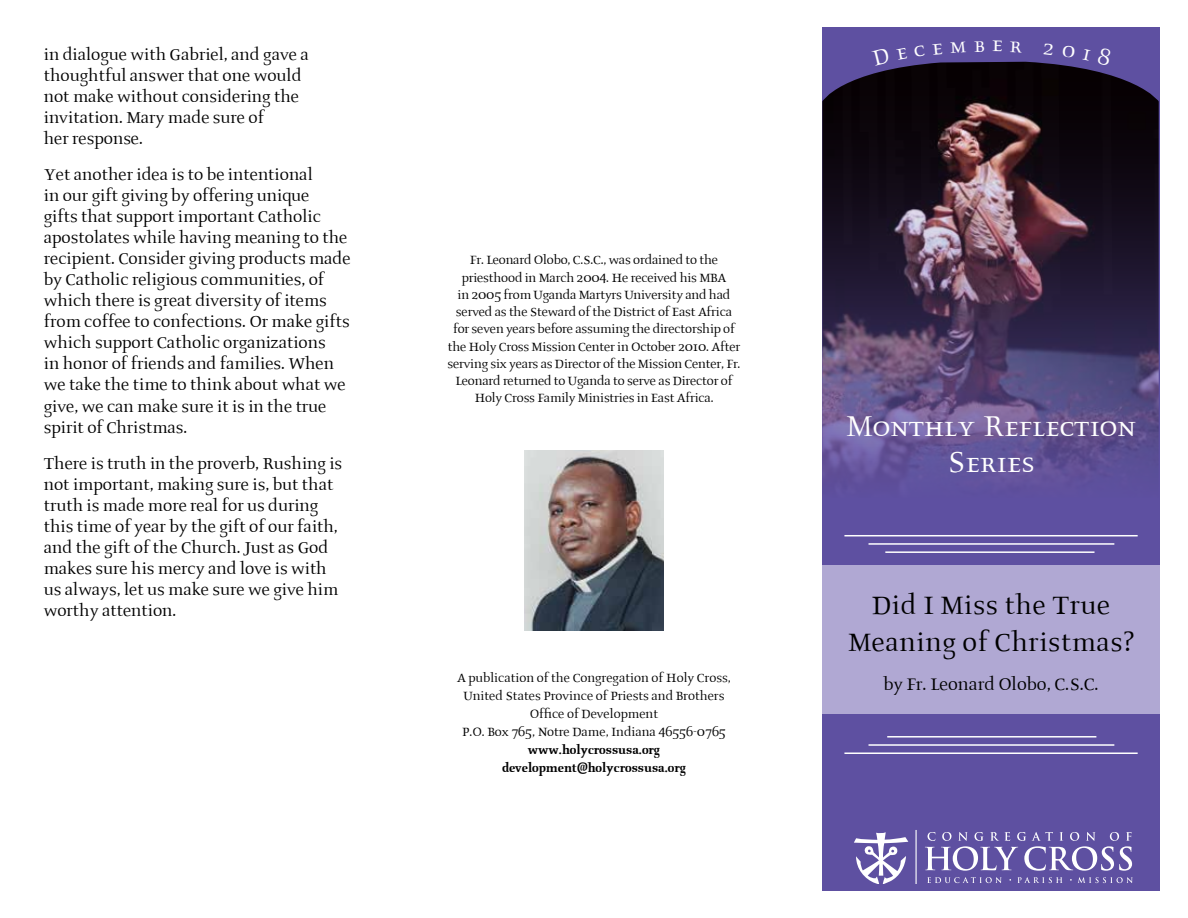
<style>
.page{position:relative;width:1188px;height:918px;background:#fff}
.page>*{position:absolute;margin:0;border:0;box-sizing:border-box;transform-origin:0 0}
.t1{font:36px/36px "Prospera Small Caps";color:#fff;text-align:center}
.t2{font:31.5px/37.8px "Prospera";letter-spacing:.02em;color:#000;text-align:center}
.t3{font:21px "Prospera";color:#000}
.t4{font:19.8px/21px "Prospera";color:#000}
.t5{font:15px/17.2px "Prospera";letter-spacing:-.01em;color:#000;text-align:center}
.t6{font:700 15px/18px "Prospera";color:#000;text-align:center}
</style>
<div class="page">
<img style="left:524px;top:451px;width:140px;height:179px">
<div style="left:822px;top:27px;width:338px;height:522px;background:#5e50a1"></div>
<div style="left:822px;top:372px;width:338px;height:519px;background:#5e50a1"></div>
<img style="left:822px;top:62px;width:337px;height:416px">
<div style="left:822px;top:565px;width:338px;height:149px;background:#b0a8d3"></div>
<hr style="left:844px;top:535px;width:294px;height:1px;background:#fff">
<hr style="left:869px;top:543px;width:245px;height:2px;background:#fff">
<hr style="left:885px;top:551px;width:210px;height:2px;background:#fff">
<hr style="left:844px;top:752px;width:294px;height:2px;background:#fff">
<hr style="left:869px;top:744px;width:245px;height:2px;background:#fff">
<hr style="left:887px;top:736px;width:209px;height:2px;background:#fff">
<hr style="left:916px;top:830px;width:1px;height:53px;background:#fff">
<svg style="left:854px;top:832px;width:54px;height:51px"></svg>
<svg style="left:925px;top:832px;width:207px;height:39px"></svg>
<svg style="left:927px;top:877px;width:75px;height:6px"></svg>
<svg style="left:1017px;top:877px;width:45px;height:6px"></svg>
<svg style="left:1078px;top:877px;width:55px;height:6px"></svg>
<svg style="left:872px;top:62px;width:18px;height:4px"></svg>
<svg style="left:1097px;top:62px;width:15px;height:4px"></svg>
<p class="t4" style="left:44px;top:46px;width:267px">in dialogue with Gabriel, and gave a thoughtful answer that one would not make without considering the invitation. Mary made sure of<br>her response.</p>
<p class="t4" style="left:44px;top:166px;width:308px">Yet another idea is to be intentional<br>in our gift giving by offering unique<br>gifts that support important Catholic apostolates while having meaning to the recipient. Consider giving products made by Catholic religious communities, of which there is great diversity of items from coffee to confections. Or make gifts which support Catholic organizations<br>in honor of friends and families. When we take the time to think about what we give, we can make sure it is in the true spirit of Christmas.</p>
<p class="t4" style="left:44px;top:454px;width:300px">There is truth in the proverb, Rushing is not important, making sure is, but that truth is made more real for us during this time of year by the gift of our faith, and the gift of the Church. Just as God makes sure his mercy and love is with us always, let us make sure we give him worthy attention.</p>
<p class="t5" style="left:447px;top:252px;width:295px">Fr. Leonard Olobo, C.S.C., was ordained to the priesthood in March 2004. He received his MBA<br>in 2005 from Uganda Martyrs University and had served as the Steward of the District of East Africa for seven years before assuming the directorship of the Holy Cross Mission Center in October 2010. After serving six years as Director of the Mission Center, Fr.<br>Leonard returned to Uganda to serve as Director of Holy Cross Family Ministries in East Africa.</p>
<p class="t5" style="left:457px;top:669px;width:275px;line-height:18px">A publication of the Congregation of Holy Cross, United States Province of Priests and Brothers Office of Development<br>P.O. Box 765, Notre Dame, Indiana 46556-0765</p>
<p class="t6" style="left:502px;top:741px;width:185px">www.holycrossusa.org development@holycrossusa.org</p>
<h1 class="t1" style="left:846px;top:410px;width:291px">Monthly Reflection<br>Series</h1>
<h2 class="t2" style="left:848px;top:588px;width:287px">Did I Miss the True<br>Meaning of Christmas?</h2>
<p class="t3" style="left:883px;top:676px;width:217px">by Fr. Leonard Olobo, C.S.C.</p>
</div>
